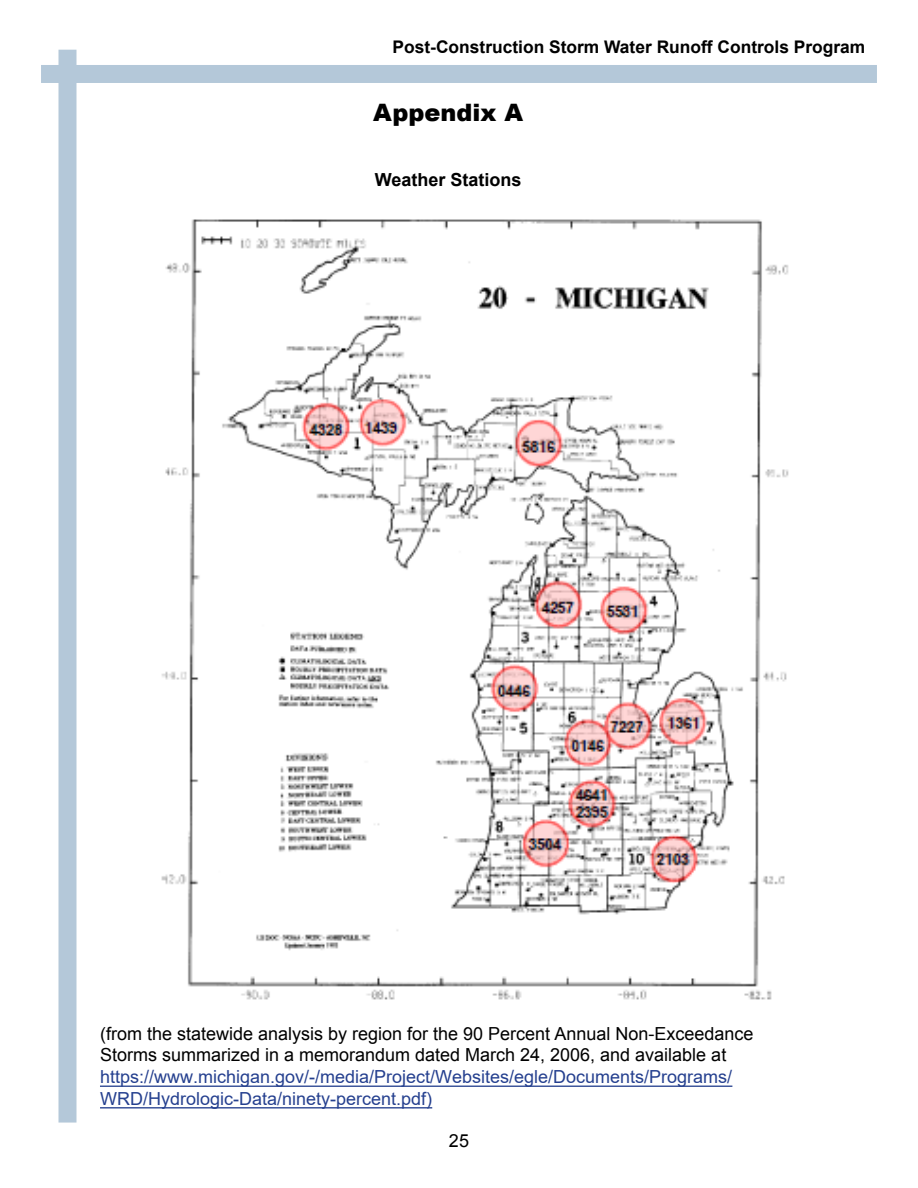
<style>
.page{position:relative;width:918px;height:1188px;background:#fff}
.page>*{position:absolute;margin:0;border:0;box-sizing:border-box;transform-origin:0 0}
.t1{font:900 24px "Arial";color:#000}
.t2{font:18px/21.6px "Arial";color:#000}
.t3{font:18px/21.6px "Arial";color:#25408f}
.t4{font:700 18px "Arial";color:#000}
.t5{font:700 17.4px "Arial";color:#000}
</style>
<div class="page">
<img style="left:161px;top:219px;width:628px;height:781px">
<hr style="left:100px;top:1107px;width:332px;height:1px;background:#25408f">
<hr style="left:100px;top:1086px;width:632px;height:1px;background:#25408f">
<div style="left:41px;top:65px;width:836px;height:18px;background:#b4c8d9"></div>
<div style="left:58px;top:50px;width:18px;height:1073px;background:#b4c8d9"></div>
<p class="t5" style="left:393px;top:35px;width:474px">Post-Construction Storm Water Runoff Controls Program</p>
<h1 class="t1" style="left:373px;top:95px;width:151px">Appendix A</h1>
<p class="t4" style="left:375px;top:167px;width:148px">Weather Stations</p>
<p class="t2" style="left:100px;top:1023px;width:655px">(from the statewide analysis by region for the 90 Percent Annual Non-Exceedance<br>Storms summarized in a memorandum dated March 24, 2006, and available at</p>
<p class="t3" style="left:100px;top:1066px;width:634px">https://www.michigan.gov/-/media/Project/Websites/egle/Documents/Programs/<br>WRD/Hydrologic-Data/ninety-percent.pdf)</p>
<p class="t2" style="left:449px;top:1130px;width:22px">25</p>
</div>
